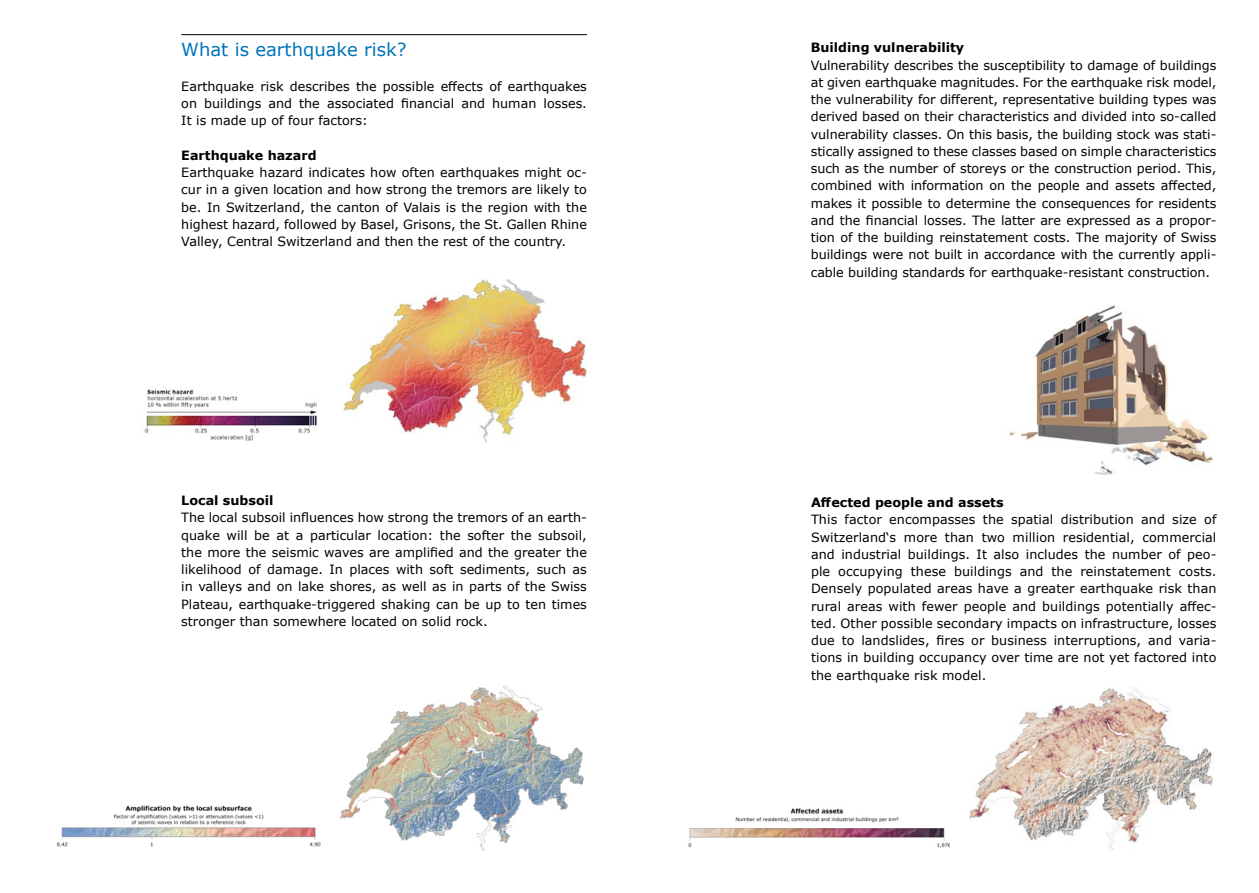
<style>
.page{position:relative;width:1259px;height:893px;background:#fff}
.page>*{position:absolute;margin:0;border:0;box-sizing:border-box;transform-origin:0 0}
.t1{font:18px "Verdana";color:#0075b9}
.t2{font:12.75px/17.2px "Verdana";color:#000;text-align:justify}
.t3{font:700 12.75px "Verdana";color:#000}
</style>
<div class="page">
<hr style="left:181px;top:34px;width:406px;height:1px;background:#000">
<img style="left:969px;top:687px;width:244px;height:163px">
<img style="left:1008px;top:305px;width:206px;height:170px">
<img style="left:144px;top:389px;width:173px;height:52px">
<img style="left:342px;top:279px;width:245px;height:163px">
<img style="left:688px;top:808px;width:261px;height:40px">
<img style="left:56px;top:805px;width:264px;height:42px">
<img style="left:340px;top:686px;width:244px;height:164px">
<h1 class="t1" style="left:181px;top:37px;width:227px">What is earthquake risk?</h1>
<p class="t2" style="left:181px;top:77px;width:407px">Earthquake risk describes the possible effects of earthquakes on buildings and the associated financial and human losses.<br>It is made up of four factors:</p>
<p class="t3" style="left:181px;top:146px;width:137px">Earthquake hazard</p>
<p class="t2" style="left:181px;top:164px;width:407px">Earthquake hazard indicates how often earthquakes might oc&shy;cur in a given location and how strong the tremors are likely to be. In Switzerland, the canton of Valais is the region with the highest hazard, followed by Basel, Grisons, the St. Gallen Rhine Valley, Central Switzerland and then the rest of the country.</p>
<p class="t3" style="left:181px;top:491px;width:94px">Local subsoil</p>
<p class="t2" style="left:181px;top:509px;width:407px">The local subsoil influences how strong the tremors of an earth&shy;quake will be at a particular location: the softer the subsoil, the more the seismic waves are amplified and the greater the likelihood of damage. In places with soft sediments, such as in valleys and on lake shores, as well as in parts of the Swiss Plateau, earthquake-triggered shaking can be up to ten times stronger than somewhere located on solid rock.</p>
<p class="t3" style="left:811px;top:39px;width:155px">Building vulnerability</p>
<p class="t2" style="left:811px;top:56px;width:407px">Vulnerability describes the susceptibility to damage of buildings at given earthquake magnitudes. For the earthquake risk model, the vulnerability for different, representative building types was derived based on their characteristics and divided into so-called vulnerability classes. On this basis, the building stock was stati&shy;stically assigned to these classes based on simple characteristics such as the number of storeys or the construction period. This, combined with information on the people and assets affected, makes it possible to determine the consequences for residents and the financial losses. The latter are expressed as a propor&shy;tion of the building reinstatement costs. The majority of Swiss buildings were not built in accordance with the currently appli&shy;cable building standards for earthquake-resistant construction.</p>
<p class="t3" style="left:811px;top:493px;width:194px">Affected people and assets</p>
<p class="t2" style="left:811px;top:511px;width:407px">This factor encompasses the spatial distribution and size of Switzerland‘s more than two million residential, commercial and industrial buildings. It also includes the number of peo&shy;ple occupying these buildings and the reinstatement costs.<br>Densely populated areas have a greater earthquake risk than rural areas with fewer people and buildings potentially affec&shy;ted. Other possible secondary impacts on infrastructure, losses due to landslides, fires or business interruptions, and varia&shy;tions in building occupancy over time are not yet factored into the earthquake risk model.</p>
</div>
